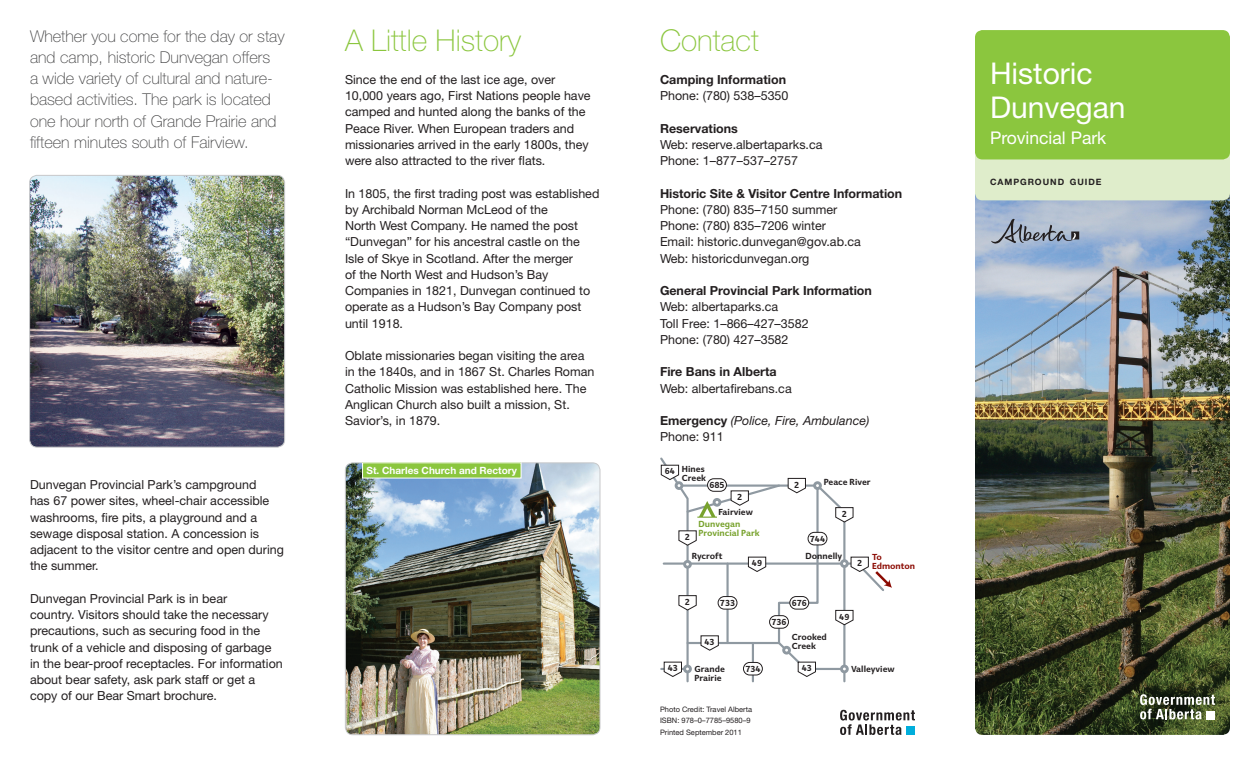
<style>
.page{position:relative;width:1260px;height:765px;background:#fff}
.page>*{position:absolute;margin:0;border:0;box-sizing:border-box;transform-origin:0 0}
.t1{font:100 30px "Helvetica Neue LT Std";color:#8bc63e}
.t2{font:30px "Helvetica Neue LT Std";color:#fff}
.t3{font:17.5px "Helvetica Neue LT Std";color:#fff}
.t4{font:100 16.25px/21.2px "Helvetica Neue LT Std";color:#3e3e3f}
.t5{font:12.5px/16.2px "Helvetica Neue LT Std";color:#231f20}
.t6{font:700 12.5px "Helvetica Neue LT Std";color:#231f20}
.t7{font:italic 12.5px "Helvetica Neue LT Std";color:#231f20}
.t8{font:700 10px "Helvetica Neue LT Std";color:#fff}
.t9{font:700 8.75px/8.8px "Giacomo Two";color:#231f20}
.t10{font:700 8.75px/8.8px "Giacomo Two";color:#78a22d}
.t11{font:700 8.75px "Helvetica Neue LT Std";letter-spacing:.115em;color:#231f20}
.t12{font:700 8.75px/8.8px "Giacomo Two";color:#8b0a02}
.t13{font:700 8.75px "Giacomo Two";letter-spacing:-.02em;color:#231f20}
.t14{font:7.5px "Helvetica Neue LT Std";color:#231f20}
.s1{font-weight:700;font-style:normal}
</style>
<div class="page">
<img style="left:975px;top:195px;width:255px;height:540px">
<div style="left:975px;top:119px;width:255px;height:81px;background:#dfedcb;border-radius:8px"></div>
<div style="left:975px;top:30px;width:255px;height:129px;background:#8bc63e;border-radius:8px"></div>
<svg style="left:991px;top:218px;width:88px;height:27px;background:#95a1b3"></svg>
<svg style="left:1140px;top:694px;width:75px;height:25px"></svg>
<svg style="left:840px;top:710px;width:75px;height:25px"></svg>
<svg style="left:660px;top:458px;width:232px;height:225px"></svg>
<img style="left:30px;top:175px;width:255px;height:272px">
<div style="left:29px;top:175px;width:256px;height:272px;border:1px solid #c7c8ca;border-radius:8px"></div>
<img style="left:345px;top:464px;width:255px;height:271px">
<div style="left:345px;top:462px;width:255px;height:273px;border:1px solid #c7c8ca;border-radius:8px"></div>
<div style="left:363px;top:463px;width:158px;height:15px;background:#8bc63e"></div>
<p class="t4" style="left:30px;top:25px;width:256px">Whether you come for the day or stay and camp, historic Dunvegan offers<br>a wide variety of cultural and nature&shy;based activities. The park is located one hour north of Grande Prairie and fifteen minutes south of Fairview.</p>
<p class="t5" style="left:30px;top:476px;width:255px">Dunvegan Provincial Park’s campground<br>has 67 power sites, wheel-chair accessible washrooms, fire pits, a playground and a sewage disposal station. A concession is adjacent to the visitor centre and open during the summer.</p>
<p class="t5" style="left:30px;top:590px;width:254px">Dunvegan Provincial Park is in bear<br>country. Visitors should take the necessary precautions, such as securing food in the trunk of a vehicle and disposing of garbage in the bear-proof receptacles. For information about bear safety, ask park staff or get a copy of our Bear Smart brochure.</p>
<h1 class="t1" style="left:345px;top:24px;width:178px">A Little History</h1>
<p class="t5" style="left:345px;top:71px;width:247px">Since the end of the last ice age, over 10,000 years ago, First Nations people have camped and hunted along the banks of the Peace River. When European traders and missionaries arrived in the early 1800s, they were also attracted to the river flats.</p>
<p class="t5" style="left:345px;top:185px;width:256px">In 1805, the first trading post was established by Archibald Norman McLeod of the<br>North West Company. He named the post “Dunvegan” for his ancestral castle on the Isle of Skye in Scotland. After the merger<br>of the North West and Hudson’s Bay Companies in 1821, Dunvegan continued to operate as a Hudson’s Bay Company post until 1918.</p>
<p class="t5" style="left:345px;top:348px;width:251px">Oblate missionaries began visiting the area in the 1840s, and in 1867 St. Charles Roman Catholic Mission was established here. The Anglican Church also built a mission, St.<br>Savior’s, in 1879.</p>
<p class="t8" style="left:367px;top:464px;width:152px">St. Charles Church and Rectory</p>
<h1 class="t1" style="left:660px;top:24px;width:100px">Contact</h1>
<p class="t6" style="left:660px;top:72px;width:128px">Camping Information</p>
<p class="t5" style="left:660px;top:88px;width:130px">Phone: (780) 538–5350</p>
<p class="t6" style="left:660px;top:121px;width:80px">Reservations</p>
<p class="t5" style="left:660px;top:136px;width:164px">Web: reserve.albertaparks.ca</p>
<p class="t5" style="left:660px;top:153px;width:140px">Phone: 1–877–537–2757</p>
<p class="t6" style="left:660px;top:186px;width:244px">Historic Site &amp; Visitor Centre Information</p>
<p class="t5" style="left:660px;top:201px;width:179px">Phone: (780) 835–7150 summer</p>
<p class="t5" style="left:660px;top:218px;width:168px">Phone: (780) 835–7206 winter</p>
<p class="t5" style="left:660px;top:234px;width:203px">Email: historic.dunvegan@gov.ab.ca</p>
<p class="t5" style="left:660px;top:250px;width:151px">Web: historicdunvegan.org</p>
<p class="t6" style="left:660px;top:283px;width:213px">General Provincial Park Information</p>
<p class="t5" style="left:660px;top:299px;width:120px">Web: albertaparks.ca</p>
<p class="t5" style="left:660px;top:315px;width:150px">Toll Free: 1–866–427–3582</p>
<p class="t5" style="left:660px;top:331px;width:130px">Phone: (780) 427–3582</p>
<p class="t6" style="left:660px;top:364px;width:118px">Fire Bans in Alberta</p>
<p class="t5" style="left:660px;top:380px;width:133px">Web: albertafirebans.ca</p>
<p class="t7" style="left:660px;top:413px;width:211px"><span class="s1">Emergency</span> (Police, Fire, Ambulance)</p>
<p class="t5" style="left:660px;top:429px;width:65px">Phone: 911</p>
<p class="t9" style="left:682px;top:465px;width:26px">Hines<br>Creek</p>
<p class="t9" style="left:665px;top:467px;width:12px">64</p>
<p class="t9" style="left:709px;top:481px;width:17px">685</p>
<p class="t9" style="left:737px;top:493px;width:7px">2</p>
<p class="t9" style="left:685px;top:533px;width:7px">2</p>
<p class="t9" style="left:718px;top:507px;width:36px">Fairview</p>
<p class="t10" style="left:698px;top:520px;width:63px">Dunvegan<br>Provincial Park</p>
<p class="t13" style="left:692px;top:551px;width:32px">Rycroft</p>
<p class="t9" style="left:752px;top:559px;width:12px">49</p>
<p class="t9" style="left:794px;top:480px;width:7px">2</p>
<p class="t9" style="left:824px;top:478px;width:48px">Peace River</p>
<p class="t9" style="left:810px;top:534px;width:17px">744</p>
<p class="t9" style="left:842px;top:509px;width:7px">2</p>
<p class="t9" style="left:805px;top:551px;width:38px">Donnelly</p>
<p class="t9" style="left:857px;top:559px;width:7px">2</p>
<p class="t12" style="left:872px;top:553px;width:44px">To<br>Edmonton</p>
<p class="t9" style="left:668px;top:664px;width:12px">43</p>
<p class="t9" style="left:685px;top:597px;width:7px">2</p>
<p class="t9" style="left:720px;top:598px;width:17px">733</p>
<p class="t9" style="left:792px;top:598px;width:17px">676</p>
<p class="t9" style="left:705px;top:638px;width:12px">43</p>
<p class="t9" style="left:771px;top:618px;width:17px">736</p>
<p class="t9" style="left:792px;top:633px;width:37px">Crooked<br>Creek</p>
<p class="t9" style="left:839px;top:612px;width:12px">49</p>
<p class="t9" style="left:802px;top:664px;width:12px">43</p>
<p class="t9" style="left:694px;top:664px;width:32px">Grande<br>Prairie</p>
<p class="t9" style="left:851px;top:664px;width:45px">Valleyview</p>
<p class="t9" style="left:745px;top:664px;width:17px">734</p>
<p class="t14" style="left:660px;top:705px;width:94px">Photo Credit: Travel Alberta</p>
<p class="t14" style="left:660px;top:716px;width:92px">ISBN: 978–0–7785–9580–9</p>
<p class="t14" style="left:660px;top:728px;width:83px">Printed September 2011</p>
<p class="t2" style="left:990px;top:56px;width:104px">Historic</p>
<p class="t2" style="left:990px;top:90px;width:137px">Dunvegan</p>
<p class="t3" style="left:990px;top:128px;width:118px">Provincial Park</p>
<p class="t11" style="left:990px;top:177px;width:113px">CAMPGROUND GUIDE</p>
</div>
